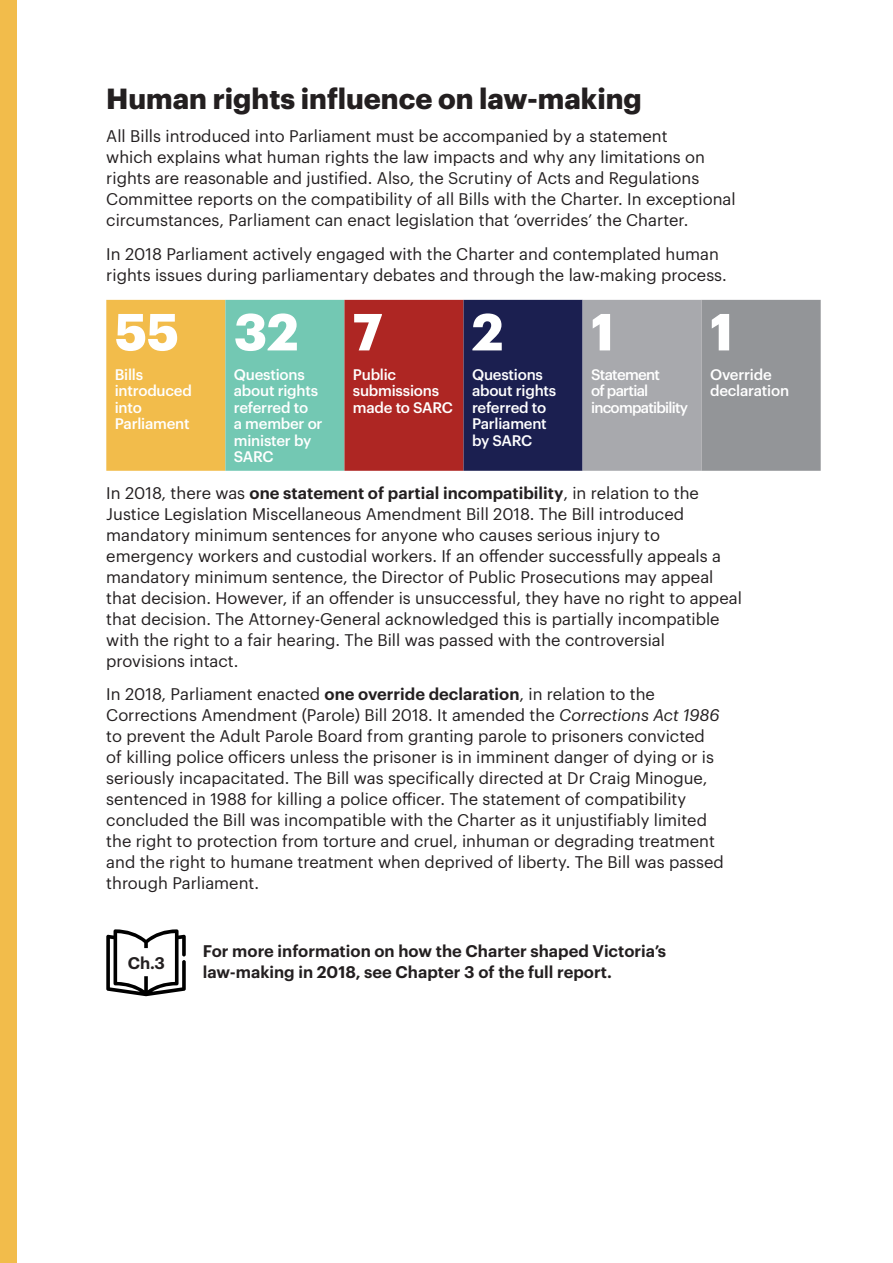
<style>
.page{position:relative;width:893px;height:1263px;background:#fff}
.page>*{position:absolute;margin:0;border:0;box-sizing:border-box;transform-origin:0 0}
.HRV_Heading_1{font:700 51px "Graphik";color:#fff}
.HRV_Heading_3{font:700 28.5px "Graphik";color:#231f20}
.HRV_Body_Text{font:16.5px/21px "Graphik";color:#231f20}
.HRV_Body_Text-2{font:600 16.5px/21px "Graphik";color:#231f20}
.HRV_Table_Body__Smal{font:500 15px/16.5px "Graphik";letter-spacing:-.015em;color:#fff}
.HRV_Table_Body__Smal-2{font:500 15px/16.5px "Graphik";letter-spacing:-.05em;color:#fff}
.s1{font-weight:600}
.s2{font-style:italic}
</style>
<div class="page">
<div style="left:0;top:0;width:17px;height:1263px;background:#f2bc4b"></div>
<hr style="left:892px;top:0;width:1px;height:1263px;background:#f2bc4b">
<svg style="left:106px;top:300px;width:715px;height:171px;background:#918174"></svg>
<svg style="left:106px;top:929px;width:80px;height:67px"></svg>
<p class="HRV_Heading_3" style="left:106px;top:76px;width:537px">Human rights influence on law-making</p>
<p class="HRV_Body_Text" style="left:106px;top:124px;width:631px">All Bills introduced into Parliament must be accompanied by a statement<br>which explains what human rights the law impacts and why any limitations on rights are reasonable and justified. Also, the Scrutiny of Acts and Regulations Committee reports on the compatibility of all Bills with the Charter. In exceptional circumstances, Parliament can enact legislation that ‘overrides’ the Charter.</p>
<p class="HRV_Body_Text" style="left:106px;top:242px;width:622px">In 2018 Parliament actively engaged with the Charter and contemplated human rights issues during parliamentary debates and through the law-making process.</p>
<p class="HRV_Heading_1" style="left:115px;top:292px;width:66px">55</p>
<p class="HRV_Heading_1" style="left:234px;top:292px;width:66px">32</p>
<p class="HRV_Heading_1" style="left:353px;top:292px;width:31px">7</p>
<p class="HRV_Heading_1" style="left:472px;top:292px;width:33px">2</p>
<p class="HRV_Heading_1" style="left:591px;top:292px;width:24px">1</p>
<p class="HRV_Heading_1" style="left:710px;top:292px;width:24px">1</p>
<p class="HRV_Table_Body__Smal" style="left:115px;top:365px;width:79px">Bills introduced into<br>Parliament</p>
<p class="HRV_Table_Body__Smal" style="left:234px;top:365px;width:90px">Questions about rights referred to<br>a member or minister by<br>SARC</p>
<p class="HRV_Table_Body__Smal" style="left:353px;top:365px;width:102px">Public submissions made to SARC</p>
<p class="HRV_Table_Body__Smal" style="left:472px;top:365px;width:86px">Questions about rights referred to<br>Parliament by SARC</p>
<p class="HRV_Table_Body__Smal-2" style="left:591px;top:365px;width:99px">Statement<br>of partial incompatibility</p>
<p class="HRV_Table_Body__Smal" style="left:710px;top:365px;width:80px">Override declaration</p>
<p class="HRV_Body_Text" style="left:106px;top:481px;width:637px">In 2018, there was <span class="s1">one statement of partial incompatibility</span>, in relation to the Justice Legislation Miscellaneous Amendment Bill 2018. The Bill introduced mandatory minimum sentences for anyone who causes serious injury to emergency workers and custodial workers. If an offender successfully appeals a mandatory minimum sentence, the Director of Public Prosecutions may appeal that decision. However, if an offender is unsuccessful, they have no right to appeal that decision. The Attorney-General acknowledged this is partially incompatible with the right to a fair hearing. The Bill was passed with the controversial provisions intact.</p>
<p class="HRV_Body_Text" style="left:106px;top:682px;width:619px">In 2018, Parliament enacted <span class="s1">one override declaration</span>, in relation to the Corrections Amendment (Parole) Bill 2018. It amended the <span class="s2">Corrections Act 1986 </span>to prevent the Adult Parole Board from granting parole to prisoners convicted of killing police officers unless the prisoner is in imminent danger of dying or is seriously incapacitated. The Bill was specifically directed at Dr Craig Minogue, sentenced in 1988 for killing a police officer. The statement of compatibility concluded the Bill was incompatible with the Charter as it unjustifiably limited the right to protection from torture and cruel, inhuman or degrading treatment and the right to humane treatment when deprived of liberty. The Bill was passed through Parliament.</p>
<p class="HRV_Body_Text-2" style="left:128px;top:951px;width:39px">Ch.3</p>
<p class="HRV_Body_Text-2" style="left:203px;top:939px;width:465px">For more information on how the Charter shaped Victoria’s law-making in 2018, see Chapter 3 of the full report.</p>
</div>
